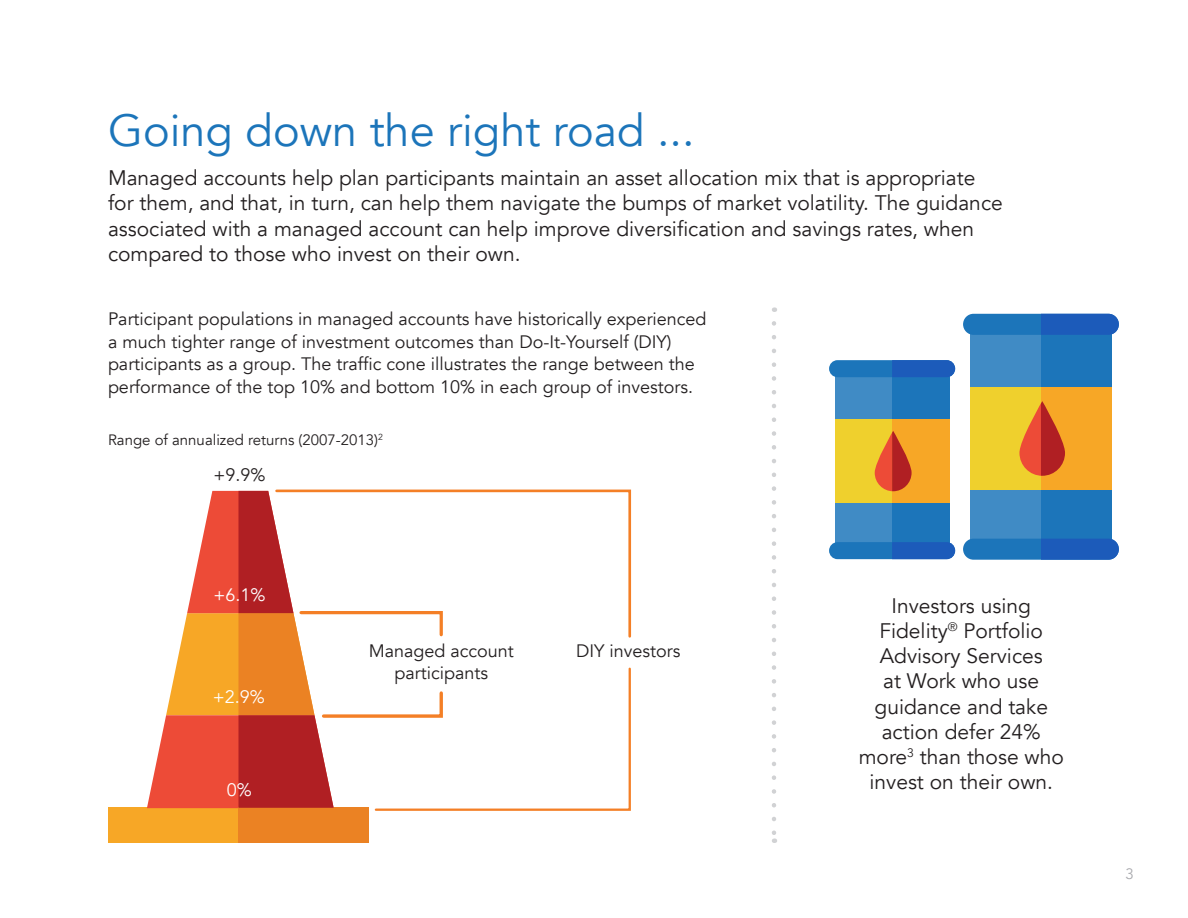
<style>
.page{position:relative;width:1188px;height:918px;background:#fff}
.page>*{position:absolute;margin:0;border:0;box-sizing:border-box;transform-origin:0 0}
.t1{font:45px "Avenir";color:#1c75ba}
.t2{font:21px/25.2px "Avenir";color:#231f20;text-align:center}
.t3{font:18px/22.5px "Avenir";color:#231f20}
.t4{font:18px "Avenir";color:#fff}
.t5{font:15px "Avenir";color:#231f20}
.t6{font:15px "Avenir";color:#a8a9ad}
</style>
<div class="page">
<div style="left:970px;top:323px;width:142px;height:225px;background:#408bc5"></div>
<div style="left:970px;top:387px;width:142px;height:103px;background:#efd02d"></div>
<svg style="left:1019px;top:401px;width:46px;height:75px"></svg>
<div style="left:963px;top:314px;width:156px;height:21px;background:#1c75ba;border-radius:10px"></div>
<div style="left:963px;top:539px;width:156px;height:21px;background:#1c75ba;border-radius:10px"></div>
<div style="left:1041px;top:323px;width:71px;height:225px;background:#1c75ba"></div>
<div style="left:1041px;top:387px;width:71px;height:103px;background:#f7a726"></div>
<svg style="left:1041px;top:401px;width:24px;height:75px"></svg>
<div style="left:1041px;top:314px;width:78px;height:21px;background:#1c5bba"></div>
<svg style="left:1041px;top:539px;width:78px;height:21px;background:#2360bc"></svg>
<div style="left:835px;top:367px;width:114px;height:182px;background:#408bc5"></div>
<div style="left:835px;top:419px;width:114px;height:84px;background:#efd02d"></div>
<svg style="left:875px;top:431px;width:37px;height:60px"></svg>
<div style="left:829px;top:360px;width:126px;height:17px;background:#1c75ba;border-radius:8px"></div>
<div style="left:829px;top:542px;width:126px;height:17px;background:#1c75ba;border-radius:8px"></div>
<div style="left:892px;top:367px;width:57px;height:182px;background:#1c75ba"></div>
<div style="left:892px;top:419px;width:57px;height:84px;background:#f7a726"></div>
<svg style="left:892px;top:431px;width:20px;height:60px"></svg>
<svg style="left:892px;top:360px;width:63px;height:17px"></svg>
<svg style="left:892px;top:542px;width:63px;height:17px"></svg>
<svg style="left:772px;top:323px;width:4px;height:520px"></svg>
<div style="left:108px;top:808px;width:261px;height:35px;background:#f7a726"></div>
<div style="left:238px;top:808px;width:131px;height:35px;background:#eb8223"></div>
<svg style="left:147px;top:491px;width:485px;height:320px"></svg>
<p class="t1" style="left:108px;top:104px;width:588px">Going down the right road ...</p>
<p class="t2" style="left:108px;top:165px;width:896px;text-align:left">Managed accounts help plan participants maintain an asset allocation mix that is appropriate for them, and that, in turn, can help them navigate the bumps of market volatility. The guidance associated with a managed account can help improve diversification and savings rates, when compared to those who invest on their own.</p>
<p class="t3" style="left:108px;top:308px;width:600px">Participant populations in managed accounts have historically experienced a much tighter range of investment outcomes than Do-It-Yourself (DIY) participants as a group. The traffic cone illustrates the range between the performance of the top 10% and bottom 10% in each group of investors.</p>
<p class="t5" style="left:108px;top:431px;width:276px">Range of annualized returns (2007-2013)<sup>2</sup></p>
<p class="t3" style="left:213px;top:464px;width:54px">+9.9%</p>
<p class="t4" style="left:213px;top:585px;width:54px">+6.1%</p>
<p class="t4" style="left:213px;top:686px;width:54px">+2.9%</p>
<p class="t4" style="left:227px;top:779px;width:27px">0%</p>
<p class="t3" style="left:369px;top:640px;width:147px">Managed account</p>
<p class="t3" style="left:576px;top:640px;width:106px">DIY investors</p>
<p class="t3" style="left:394px;top:661px;width:95px">participants</p>
<p class="t2" style="left:859px;top:593px;width:207px">Investors using<br>Fidelity<sup>®</sup> Portfolio<br>Advisory Services<br>at Work who use guidance and take action defer 24% more<sup>3</sup> than those who invest on their own.</p>
<p class="t6" style="left:1126px;top:865px;width:10px">3</p>
</div>
